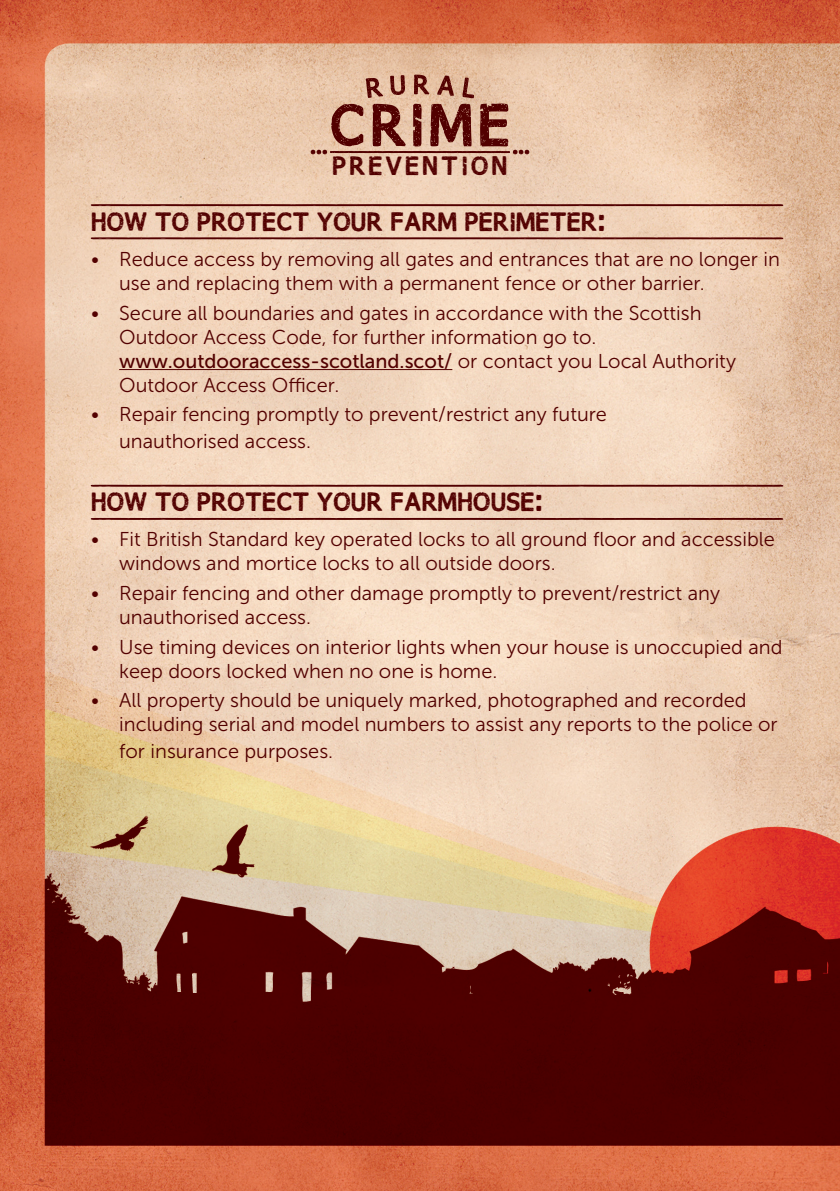
<style>
.page{position:relative;width:840px;height:1191px;background:#fff}
.page>*{position:absolute;margin:0;border:0;box-sizing:border-box;transform-origin:0 0}
.t1{font:59.2px "Good bye lullaby";letter-spacing:.08em;color:#520000}
.Para_Head{font:26px "Good bye lullaby";color:#520000}
.Para_Head-2{font:26px "Good bye lullaby";letter-spacing:.11em;color:#520000}
.t2{font:20px/24px "Museo Sans 300";color:#520000}
.s1{font-family:"Museo Sans 500"}
</style>
<div class="page">
<img style="left:0;top:0;width:839px;height:1191px">
<hr style="left:119px;top:369px;width:333px;height:1px;background:#520000">
<svg style="left:91px;top:485px;width:691px;height:2px"></svg>
<svg style="left:91px;top:518px;width:691px;height:2px"></svg>
<svg style="left:91px;top:204px;width:691px;height:2px"></svg>
<svg style="left:91px;top:237px;width:691px;height:2px"></svg>
<svg style="left:310px;top:150px;width:219px;height:4px"></svg>
<svg style="left:365px;top:75px;width:109px;height:23px;background:#ba8873"></svg>
<p class="t1" style="left:329px;top:95px;width:182px">CRIME</p>
<p class="Para_Head-2" style="left:332px;top:153px;width:176px">PREVENTION</p>
<p class="Para_Head" style="left:91px;top:208px;width:516px">HOW TO PROTECT YOUR FARM PERIMETER:</p>
<p class="t2" style="left:119px;top:247px;width:662px;text-indent:-28px">• Reduce access by removing all gates and entrances that are no longer in use and replacing them with a permanent fence or other barrier.</p>
<p class="t2" style="left:119px;top:301px;width:618px;text-indent:-28px">• Secure all boundaries and gates in accordance with the Scottish Outdoor Access Code, for further information go to. <span class="s1">www.outdooraccess-scotland.scot/</span> or contact you Local Authority Outdoor Access Officer.</p>
<p class="t2" style="left:119px;top:401px;width:489px;line-height:26.4px;text-indent:-28px">• Repair fencing promptly to prevent/restrict any future unauthorised access.</p>
<p class="Para_Head" style="left:91px;top:488px;width:454px">HOW TO PROTECT YOUR FARMHOUSE:</p>
<p class="t2" style="left:119px;top:527px;width:657px;text-indent:-28px">• Fit British Standard key operated locks to all ground floor and accessible windows and mortice locks to all outside doors.</p>
<p class="t2" style="left:119px;top:581px;width:602px;text-indent:-28px">• Repair fencing and other damage promptly to prevent/restrict any unauthorised access.</p>
<p class="t2" style="left:119px;top:635px;width:664px;text-indent:-28px">• Use timing devices on interior lights when your house is unoccupied and keep doors locked when no one is home.</p>
<p class="t2" style="left:119px;top:688px;width:659px;text-indent:-28px">• All property should be uniquely marked, photographed and recorded including serial and model numbers to assist any reports to the police or</p>
<p class="t2" style="left:119px;top:739px;width:215px">for insurance purposes.</p>
</div>
